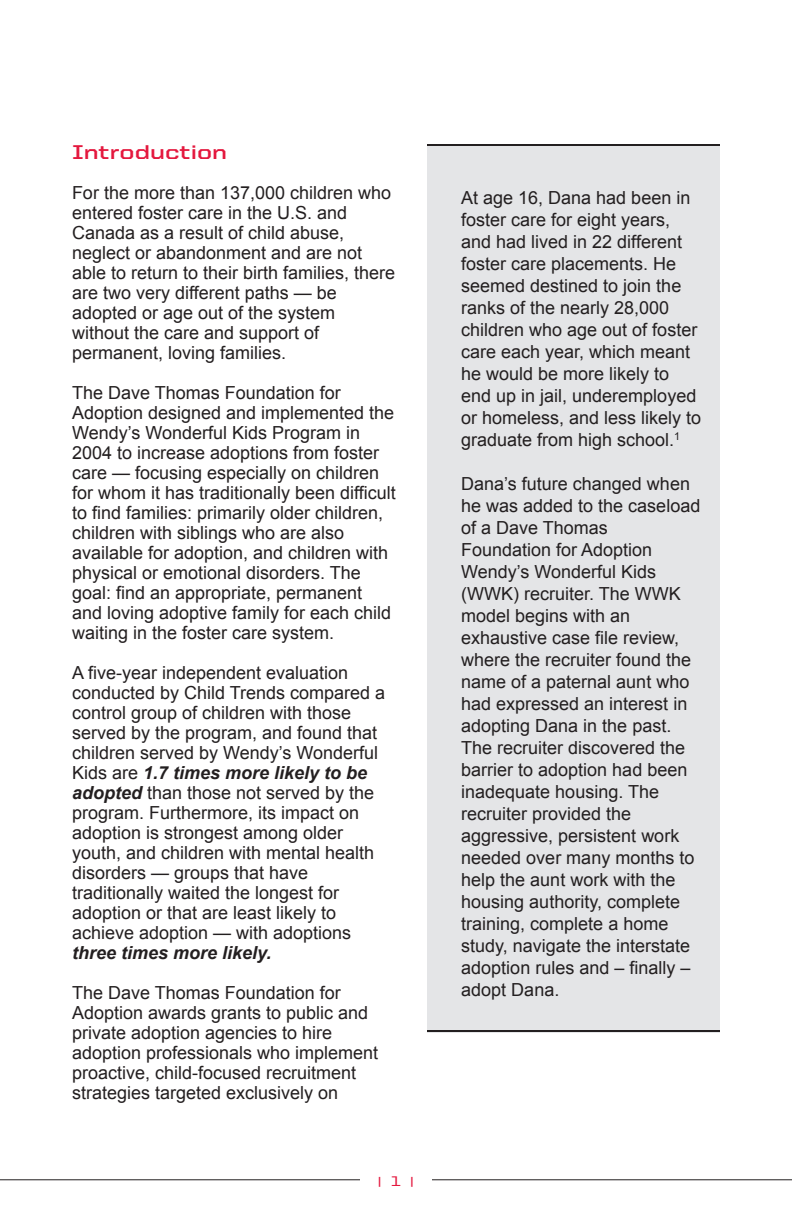
<style>
.page{position:relative;width:792px;height:1224px;background:#fff}
.page>*{position:absolute;margin:0;border:0;box-sizing:border-box;transform-origin:0 0}
.t1{font:700 20px "United Sans Semi Ext";color:#e4183e}
.t2{font:18px/20px "Arial";color:#231f20}
.t3{font:italic 700 18px "Arial";color:#231f20}
.t4{font:500 12px "United Sans Ext";color:#e4183e}
.s1{font-weight:700;font-style:italic}
.s2{font-size:14px}
</style>
<div class="page">
<hr style="left:0;top:1179px;width:792px;height:1px;background:#231f20">
<div style="left:360px;top:1136px;width:72px;height:82px;background:#fff"></div>
<div style="left:428px;top:144px;width:292px;height:888px;background:#e4e5e7"></div>
<hr style="left:428px;top:144px;width:292px;height:2px;background:#231f20">
<hr style="left:428px;top:1030px;width:292px;height:2px;background:#231f20">
<p class="t1" style="left:72px;top:141px;width:157px">Introduction</p>
<p class="t2" style="left:72px;top:183px;width:325px">For the more than 137,000 children who entered foster care in the U.S. and Canada as a result of child abuse, neglect or abandonment and are not able to return to their birth families, there are two very different paths — be adopted or age out of the system without the care and support of permanent, loving families.</p>
<p class="t2" style="left:72px;top:383px;width:325px">The Dave Thomas Foundation for Adoption designed and implemented the Wendy’s Wonderful Kids Program in 2004 to increase adoptions from foster care — focusing especially on children for whom it has traditionally been difficult to find families: primarily older children, children with siblings who are also available for adoption, and children with physical or emotional disorders. The goal: find an appropriate, permanent and loving adoptive family for each child waiting in the foster care system.</p>
<p class="t2" style="left:72px;top:663px;width:315px">A five-year independent evaluation conducted by Child Trends compared a control group of children with those served by the program, and found that children served by Wendy’s Wonderful Kids are <span class="s1">1.7 times more likely to be adopted</span> than those not served by the program. Furthermore, its impact on adoption is strongest among older youth, and children with mental health disorders — groups that have traditionally waited the longest for adoption or that are least likely to achieve adoption — with adoptions</p>
<p class="t3" style="left:72px;top:943px;width:201px">three times more likely.</p>
<p class="t2" style="left:72px;top:983px;width:308px">The Dave Thomas Foundation for Adoption awards grants to public and private adoption agencies to hire adoption professionals who implement proactive, child-focused recruitment strategies targeted exclusively on</p>
<p class="t4" style="left:377px;top:1175px;width:39px">|<span class="s2">1</span>|</p>
<p class="t2" style="left:461px;top:187px;width:242px;line-height:22px">At age 16, Dana had been in foster care for eight years, and had lived in 22 different foster care placements. He seemed destined to join the ranks of the nearly 28,000 children who age out of foster care each year, which meant he would be more likely to end up in jail, underemployed or homeless, and less likely to graduate from high school.<sup>1</sup></p>
<p class="t2" style="left:461px;top:473px;width:241px;line-height:22px">Dana’s future changed when he was added to the caseload of a Dave Thomas<br>Foundation for Adoption<br>Wendy’s Wonderful Kids (WWK) recruiter. The WWK model begins with an exhaustive case file review, where the recruiter found the name of a paternal aunt who had expressed an interest in adopting Dana in the past.<br>The recruiter discovered the barrier to adoption had been inadequate housing. The recruiter provided the aggressive, persistent work needed over many months to help the aunt work with the housing authority, complete training, complete a home study, navigate the interstate adoption rules and – finally – adopt Dana.</p>
</div>
